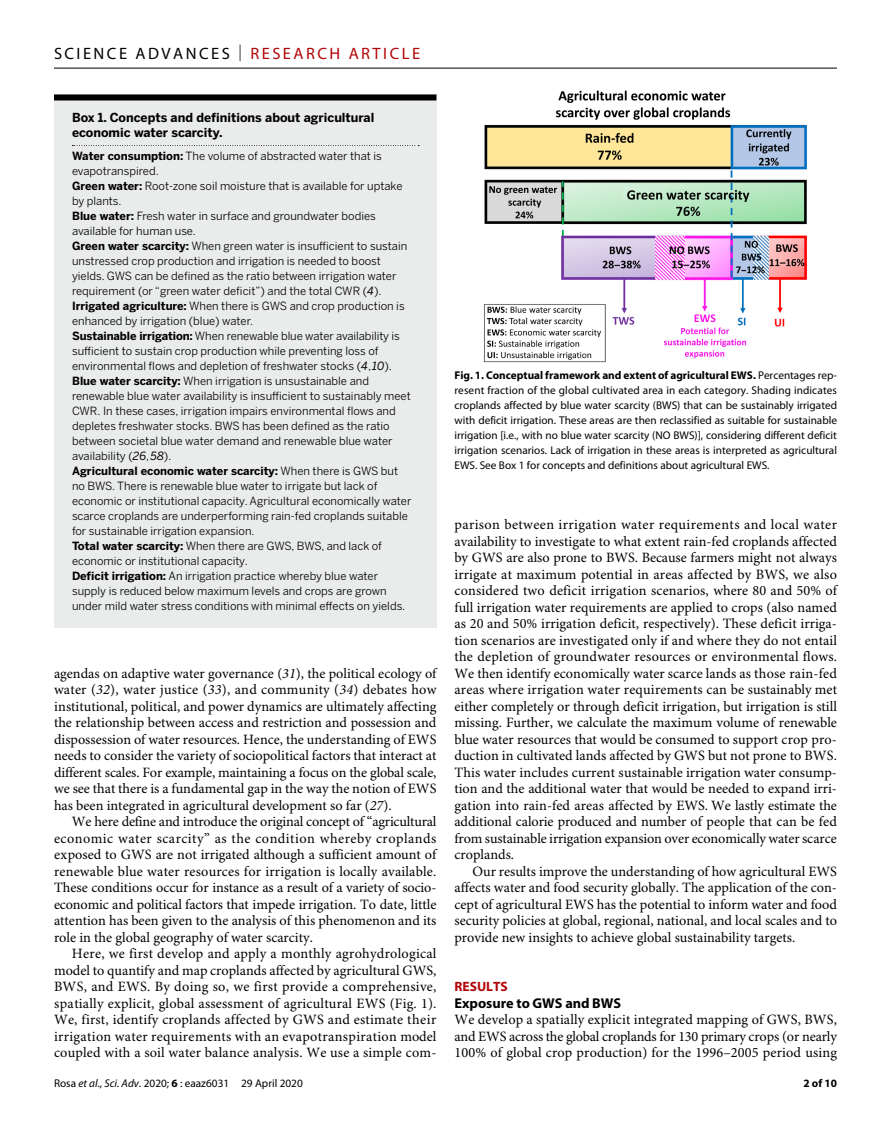
<style>
.page{position:relative;width:891px;height:1134px;background:#fff}
.page>*{position:absolute;margin:0;border:0;box-sizing:border-box;transform-origin:0 0}
.t1{font:16.5px "Myriad Pro";letter-spacing:.15em;color:#000}
.t2{font:14.25px/16.5px "Minion Pro";color:#000;text-align:justify}
.t3{font:700 14.25px "Myriad Pro";color:#000}
.t4{font:700 13.5px "Myriad Pro";color:#b10508}
.t5{font:700 12.3px/15px "Benton Sans";color:#000}
.t6{font:11.25px/15px "Benton Sans";color:#000}
.t7{font:11.25px/15px "Myriad Pro";color:#000;text-align:justify}
.t8{font:700 11.25px "Myriad Pro";color:#000}
.s1{font-weight:300}
.s2{color:#b10508}
.s3{font-weight:700}
.s4{font-style:italic}
</style>
<div class="page">
<hr style="left:54px;top:68px;width:783px;height:1px;background:#000">
<div style="left:54px;top:94px;width:382px;height:534px;background:#eaebeb"></div>
<div style="left:54px;top:94px;width:382px;height:6px;background:#000"></div>
<svg style="left:72px;top:145px;width:347px;height:1px"></svg>
<img style="left:484px;top:90px;width:323px;height:273px">
<p class="t1" style="left:54px;top:40px;width:368px">SCIENCE ADVANCES <span class="s1">|</span> <span class="s2">RESEARCH ARTICLE</span></p>
<p class="t5" style="left:72px;top:110px;width:304px">Box 1. Concepts and definitions about agricultural economic water scarcity.</p>
<p class="t6" style="left:72px;top:149px;width:341px"><span class="s3">Water consumption:</span> The volume of abstracted water that is evapotranspired.<br><span class="s3">Green water:</span> Root-zone soil moisture that is available for uptake by plants.<br><span class="s3">Blue water:</span> Fresh water in surface and groundwater bodies available for human use.<br><span class="s3">Green water scarcity:</span> When green water is insufficient to sustain unstressed crop production and irrigation is needed to boost yields. GWS can be defined as the ratio between irrigation water requirement (or “green water deficit”) and the total CWR (<span class="s4">4</span>).<br><span class="s3">Irrigated agriculture:</span> When there is GWS and crop production is enhanced by irrigation (blue) water.<br><span class="s3">Sustainable irrigation:</span> When renewable blue water availability is sufficient to sustain crop production while preventing loss of environmental flows and depletion of freshwater stocks (<span class="s4">4</span>, <span class="s4">10</span>).<br><span class="s3">Blue water scarcity:</span> When irrigation is unsustainable and renewable blue water availability is insufficient to sustainably meet CWR. In these cases, irrigation impairs environmental flows and depletes freshwater stocks. BWS has been defined as the ratio between societal blue water demand and renewable blue water availability (<span class="s4">26</span>, <span class="s4">58</span>).<br><span class="s3">Agricultural economic water scarcity:</span> When there is GWS but no BWS. There is renewable blue water to irrigate but lack of economic or institutional capacity. Agricultural economically water scarce croplands are underperforming rain-fed croplands suitable for sustainable irrigation expansion.<br><span class="s3">Total water scarcity:</span> When there are GWS, BWS, and lack of economic or institutional capacity.<br><span class="s3">Deficit irrigation:</span> An irrigation practice whereby blue water supply is reduced below maximum levels and crops are grown under mild water stress conditions with minimal effects on yields.</p>
<p class="t2" style="left:54px;top:666px;width:384px">agendas on adaptive water governance (<span class="s4">31</span>), the political ecology of water (<span class="s4">32</span>), water justice (<span class="s4">33</span>), and community (<span class="s4">34</span>) debates how institutional, political, and power dynamics are ultimately affecting the relationship between access and restriction and possession and dispossession of water resources. Hence, the understanding of EWS needs to consider the variety of sociopolitical factors that interact at different scales. For example, maintaining a focus on the global scale, we see that there is a fundamental gap in the way the notion of EWS has been integrated in agricultural development so far (<span class="s4">27</span>).</p>
<p class="t2" style="left:54px;top:815px;width:384px;text-indent:18px">We here define and introduce the original concept of “agricultural economic water scarcity” as the condition whereby croplands exposed to GWS are not irrigated although a sufficient amount of renewable blue water resources for irrigation is locally available.<br>These conditions occur for instance as a result of a variety of socio&shy;economic and political factors that impede irrigation. To date, little attention has been given to the analysis of this phenomenon and its role in the global geography of water scarcity.</p>
<p class="t2" style="left:54px;top:947px;width:384px;text-indent:18px">Here, we first develop and apply a monthly agrohydrological model to quantify and map croplands affected by agricultural GWS, BWS, and EWS. By doing so, we first provide a comprehensive, spatially explicit, global assessment of agricultural EWS (Fig. 1).<br>We, first, identify croplands affected by GWS and estimate their irrigation water requirements with an evapotranspiration model coupled with a soil water balance analysis. We use a simple com-</p>
<p class="t7" style="left:54px;top:1076px;width:250px">Rosa <span class="s4">et al</span>., <span class="s4">Sci. Adv.</span> 2020; <span class="s3">6</span> : eaaz6031 29 April 2020</p>
<p class="t7" style="left:454px;top:368px;width:384px"><span class="s3">Fig. 1. Conceptual framework and extent of agricultural EWS.</span> Percentages rep&shy;resent fraction of the global cultivated area in each category. Shading indicates croplands affected by blue water scarcity (BWS) that can be sustainably irrigated with deficit irrigation. These areas are then reclassified as suitable for sustainable irrigation [i.e., with no blue water scarcity (NO BWS)], considering different deficit irrigation scenarios. Lack of irrigation in these areas is interpreted as agricultural EWS. See Box 1 for concepts and definitions about agricultural EWS.</p>
<p class="t2" style="left:454px;top:518px;width:384px">parison between irrigation water requirements and local water availability to investigate to what extent rain-fed croplands affected by GWS are also prone to BWS. Because farmers might not always irrigate at maximum potential in areas affected by BWS, we also considered two deficit irrigation scenarios, where 80 and 50% of full irrigation water requirements are applied to crops (also named as 20 and 50% irrigation deficit, respectively). These deficit irriga&shy;tion scenarios are investigated only if and where they do not entail the depletion of groundwater resources or environmental flows.<br>We then identify economically water scarce lands as those rain-fed areas where irrigation water requirements can be sustainably met either completely or through deficit irrigation, but irrigation is still missing. Further, we calculate the maximum volume of renewable blue water resources that would be consumed to support crop pro&shy;duction in cultivated lands affected by GWS but not prone to BWS.<br>This water includes current sustainable irrigation water consump&shy;tion and the additional water that would be needed to expand irri&shy;gation into rain-fed areas affected by EWS. We lastly estimate the additional calorie produced and number of people that can be fed from sustainable irrigation expansion over economically water scarce croplands.</p>
<p class="t2" style="left:454px;top:864px;width:384px;text-indent:18px">Our results improve the understanding of how agricultural EWS affects water and food security globally. The application of the con&shy;cept of agricultural EWS has the potential to inform water and food security policies at global, regional, national, and local scales and to provide new insights to achieve global sustainability targets.</p>
<p class="t4" style="left:454px;top:976px;width:55px">RESULTS</p>
<p class="t3" style="left:454px;top:991px;width:168px">Exposure to GWS and BWS</p>
<p class="t2" style="left:454px;top:1013px;width:384px">We develop a spatially explicit integrated mapping of GWS, BWS, and EWS across the global croplands for 130 primary crops (or nearly 100% of global crop production) for the 1996–2005 period using</p>
<p class="t8" style="left:803px;top:1074px;width:35px">2 of 10</p>
</div>
